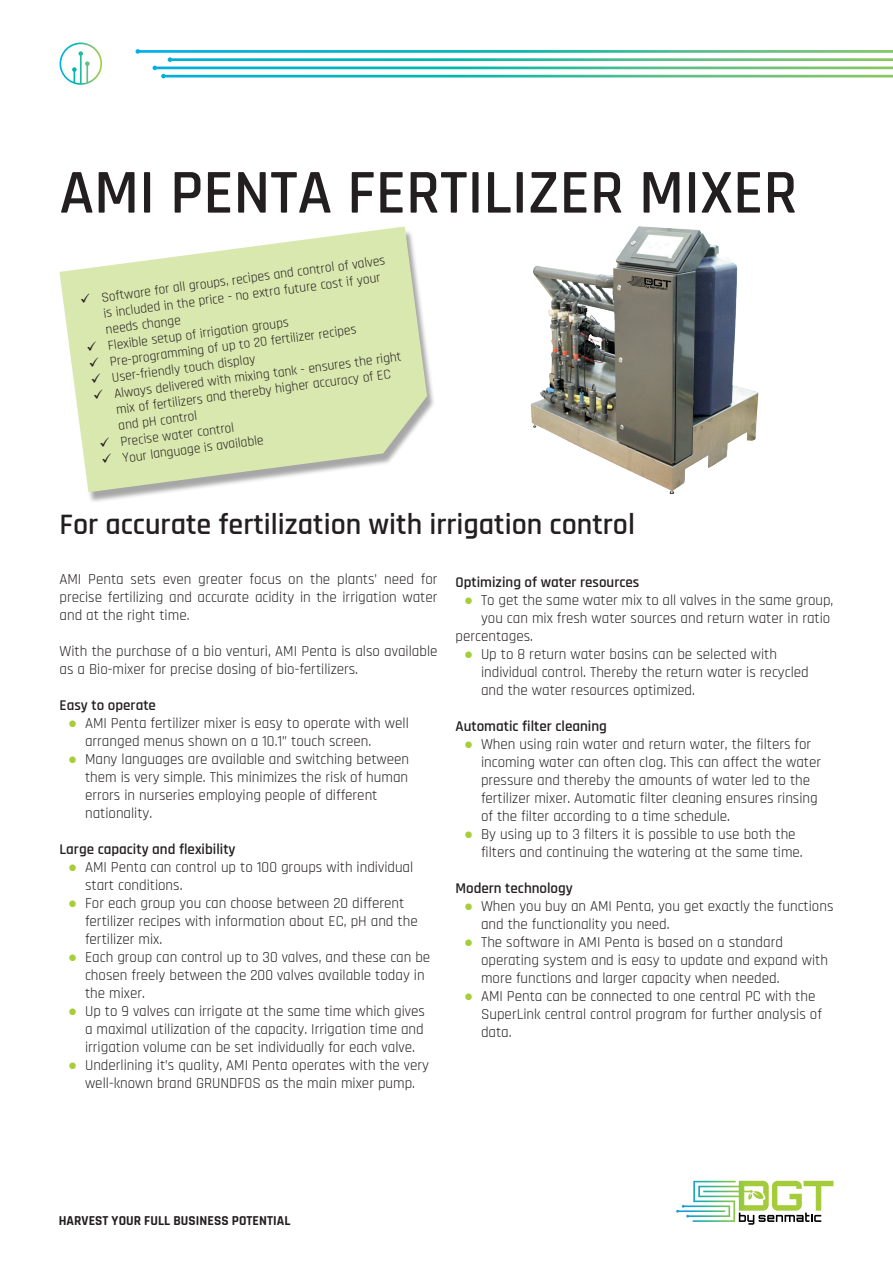
<style>
.page{position:relative;width:893px;height:1263px;background:#fff}
.page>*{position:absolute;margin:0;border:0;box-sizing:border-box;transform-origin:0 0}
.t1{font:600 63px "Rajdhani";color:#231f20}
.t2{font:600 30px "Rajdhani";color:#231f20}
.t3{font:15px/18px "Rajdhani";color:#231f20}
.t4{font:600 15px "Rajdhani";color:#231f20}
.t5{font:13.5px/16.4px "Rajdhani";color:#231f20}
.t6{font:700 13.5px "Rajdhani";letter-spacing:.005em;color:#231f20}
.s1{font-family:"Tahoma";color:#a6ce39}
</style>
<div class="page">
<svg style="left:60px;top:43px;width:42px;height:42px"></svg>
<svg style="left:136px;top:49px;width:4px;height:5px"></svg>
<svg style="left:153px;top:57px;width:19px;height:21px"></svg>
<svg style="left:676px;top:1181px;width:157px;height:44px"></svg>
<img style="left:530px;top:226px;width:229px;height:268px">
<div style="left:59px;top:230px;width:377px;height:274px;background:#231f20;opacity:.4"></div>
<svg style="left:60px;top:226px;width:367px;height:266px;fill:#d9e8ae"></svg>
<svg style="left:81px;top:293px;width:10px;height:10px"></svg>
<svg style="left:87px;top:341px;width:10px;height:10px"></svg>
<svg style="left:89px;top:357px;width:10px;height:10px"></svg>
<svg style="left:91px;top:373px;width:10px;height:10px"></svg>
<svg style="left:93px;top:389px;width:10px;height:10px"></svg>
<svg style="left:100px;top:437px;width:10px;height:10px"></svg>
<svg style="left:102px;top:453px;width:10px;height:10px"></svg>
<h1 class="t1" style="left:60px;top:155px;width:739px">AMI PENTA FERTILIZER MIXER</h1>
<p class="t5" style="left:100px;top:288px;width:288px;rotate:-7deg">Software for all groups, recipes and control of valves is included in the price - no extra future cost if your needs change</p>
<p class="t5" style="left:107px;top:337px;width:250px;rotate:-7deg">Flexible setup of irrigation groups<br>Pre-programming of up to 20 fertilizer recipes<br>User-friendly touch display</p>
<p class="t5" style="left:113px;top:385px;width:291px;rotate:-7deg">Always delivered with mixing tank - ensures the right mix of fertilizers and thereby higher accuracy of EC and pH control<br>Precise water control<br>Your language is available</p>
<h2 class="t2" style="left:60px;top:506px;width:577px">For accurate fertilization with irrigation control</h2>
<p class="t3" style="left:60px;top:571px;width:379px;text-align:justify">AMI Penta sets even greater focus on the plants’ need for precise fertilizing and accurate acidity in the irrigation water and at the right time.</p>
<p class="t3" style="left:60px;top:643px;width:379px">With the purchase of a bio venturi, AMI Penta is also available as a Bio-mixer for precise dosing of bio-fertilizers.</p>
<p class="t4" style="left:60px;top:696px;width:98px">Easy to operate</p>
<p class="t3" style="left:85px;top:715px;width:325px;text-indent:-17px"><span class="s1">●</span> AMI Penta fertilizer mixer is easy to operate with well arranged menus shown on a 10.1” touch screen.</p>
<p class="t3" style="left:85px;top:751px;width:326px;text-indent:-17px"><span class="s1">●</span> Many languages are available and switching between them is very simple. This minimizes the risk of human errors in nurseries employing people of different nationality.</p>
<p class="t4" style="left:60px;top:840px;width:178px">Large capacity and flexibility</p>
<p class="t3" style="left:85px;top:859px;width:330px;text-indent:-17px"><span class="s1">●</span> AMI Penta can control up to 100 groups with individual start conditions.</p>
<p class="t3" style="left:85px;top:895px;width:334px;text-indent:-17px"><span class="s1">●</span> For each group you can choose between 20 different fertilizer recipes with information about EC, pH and the fertilizer mix.</p>
<p class="t3" style="left:85px;top:949px;width:347px;text-indent:-17px"><span class="s1">●</span> Each group can control up to 30 valves, and these can be chosen freely between the 200 valves available today in the mixer.</p>
<p class="t3" style="left:85px;top:1003px;width:341px;text-align:justify;text-indent:-17px"><span class="s1">●</span> Up to 9 valves can irrigate at the same time which gives a maximal utilization of the capacity. Irrigation time and irrigation volume can be set individually for each valve.</p>
<p class="t3" style="left:68px;top:1057px;width:362px;text-align:center"><span class="s1">●</span> Underlining it’s quality, AMI Penta operates with the very well-known brand GRUNDFOS as the main mixer pump.</p>
<p class="t4" style="left:455px;top:573px;width:185px">Optimizing of water resources</p>
<p class="t3" style="left:464px;top:592px;width:371px"><span class="s1">●</span> To get the same water mix to all valves in the same group,</p>
<p class="t3" style="left:481px;top:610px;width:351px">you can mix fresh water sources and return water in ratio</p>
<p class="t3" style="left:455px;top:628px;width:79px">percentages.</p>
<p class="t3" style="left:481px;top:646px;width:329px;text-indent:-17px"><span class="s1">●</span> Up to 8 return water basins can be selected with individual control. Thereby the return water is recycled and the water resources optimized.</p>
<p class="t4" style="left:455px;top:717px;width:153px">Automatic filter cleaning</p>
<p class="t3" style="left:481px;top:736px;width:342px;text-indent:-17px"><span class="s1">●</span> When using rain water and return water, the filters for incoming water can often clog. This can affect the water pressure and thereby the amounts of water led to the fertilizer mixer. Automatic filter cleaning ensures rinsing of the filter according to a time schedule.</p>
<p class="t3" style="left:481px;top:826px;width:323px;text-indent:-17px"><span class="s1">●</span> By using up to 3 filters it is possible to use both the filters and continuing the watering at the same time.</p>
<p class="t4" style="left:455px;top:879px;width:119px">Modern technology</p>
<p class="t3" style="left:481px;top:898px;width:354px;text-indent:-17px"><span class="s1">●</span> When you buy an AMI Penta, you get exactly the functions and the functionality you need.</p>
<p class="t3" style="left:481px;top:934px;width:348px;text-indent:-17px"><span class="s1">●</span> The software in AMI Penta is based on a standard operating system and is easy to update and expand with more functions and larger capacity when needed.</p>
<p class="t3" style="left:481px;top:988px;width:342px;text-indent:-17px"><span class="s1">●</span> AMI Penta can be connected to one central PC with the<br>SuperLink central control program for further analysis of data.</p>
<p class="t6" style="left:59px;top:1212px;width:233px">HARVEST YOUR FULL BUSINESS POTENTIAL</p>
</div>
